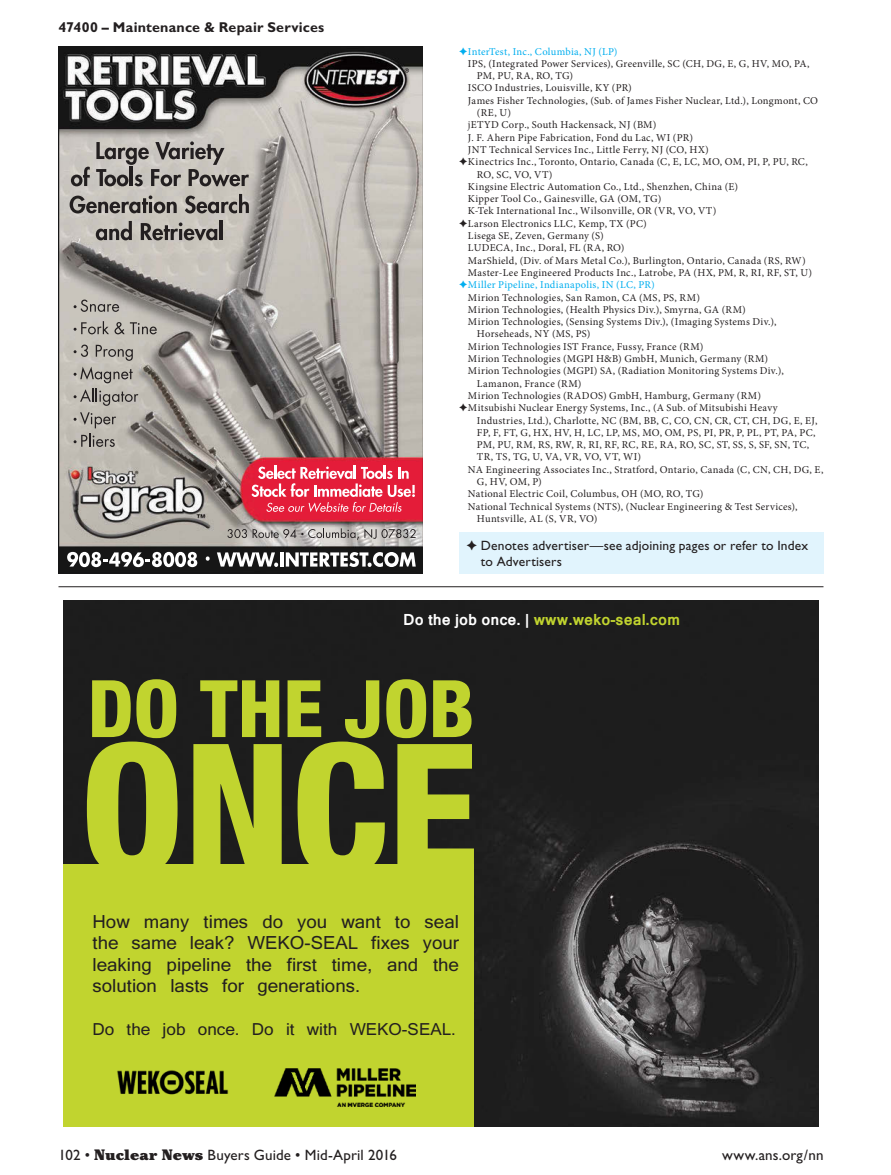
<style>
.page{position:relative;width:891px;height:1175px;background:#fff}
.page>*{position:absolute;margin:0;border:0;box-sizing:border-box;transform-origin:0 0}
.t1{font:800 condensed 180.6px "Helvetica Neue LT Com";color:#c1d42f}
.t2{font:800 condensed 79.35px "Helvetica Neue LT Com";color:#c1d42f}
.t3{font:17.7px/21.6px "Kartika";color:#231f20;text-align:justify}
.t4{font:16.2px "Kartika";color:#231f20}
.t5{font:15px "Gill Sans";letter-spacing:.01em;color:#231f20}
.t6{font:700 15px "Kartika";color:#c1d42f}
.t7{font:700 14.25px "Gill Sans";letter-spacing:.015em;color:#231f20}
.t8{font:13.5px/16.2px "Gill Sans";letter-spacing:.015em;color:#231f20}
.t9{font:10.5px "Minion Pro";letter-spacing:.03em;color:#231f20}
.t10{font:10.5px "Minion Pro";letter-spacing:.03em;color:#00aeef}
.s1{color:#fff}
.s2{font-family:"Cheltenham";font-weight:900}
</style>
<div class="page">
<div style="left:459px;top:532px;width:365px;height:41px;background:#e1f4fd"></div>
<svg style="left:58px;top:46px;width:365px;height:527px;background:#9d8f8d"></svg>
<svg style="left:405px;top:68px;width:4px;height:5px"></svg>
<img style="left:63px;top:600px;width:756px;height:526px">
<div style="left:63px;top:865px;width:411px;height:261px;background:#c1d42f"></div>
<img style="left:274px;top:1068px;width:142px;height:38px">
<img style="left:117px;top:1070px;width:112px;height:25px">
<hr style="left:58px;top:586px;width:766px;height:1px;background:#231f20">
<h3 class="t7" style="left:58px;top:19px;width:267px">47400 – Maintenance &amp; Repair Services</h3>
<p class="t10" style="left:468px;top:44px;width:151px">InterTest, Inc., Columbia, NJ (LP)</p>
<p class="t9" style="left:468px;top:56px;width:343px">IPS, (Integrated Power Services), Greenville, SC (CH, DG, E, G, HV, MO, PA,</p>
<p class="t9" style="left:477px;top:69px;width:98px">PM, PU, RA, RO, TG)</p>
<p class="t9" style="left:468px;top:81px;width:165px">ISCO Industries, Louisville, KY (PR)</p>
<p class="t9" style="left:468px;top:93px;width:352px">James Fisher Technologies, (Sub. of James Fisher Nuclear, Ltd.), Longmont, CO</p>
<p class="t9" style="left:477px;top:106px;width:36px">(RE, U)</p>
<p class="t9" style="left:468px;top:118px;width:190px">jETYD Corp., South Hackensack, NJ (BM)</p>
<p class="t9" style="left:468px;top:130px;width:226px">J. F. Ahern Pipe Fabrication, Fond du Lac, WI (PR)</p>
<p class="t9" style="left:468px;top:142px;width:242px">JNT Technical Services Inc., Little Ferry, NJ (CO, HX)</p>
<p class="t9" style="left:468px;top:155px;width:341px">Kinectrics Inc., Toronto, Ontario, Canada (C, E, LC, MO, OM, PI, P, PU, RC,</p>
<p class="t9" style="left:477px;top:167px;width:77px">RO, SC, VO, VT)</p>
<p class="t9" style="left:468px;top:179px;width:272px">Kingsine Electric Automation Co., Ltd., Shenzhen, China (E)</p>
<p class="t9" style="left:468px;top:192px;width:195px">Kipper Tool Co., Gainesville, GA (OM, TG)</p>
<p class="t9" style="left:468px;top:204px;width:250px">K-Tek International Inc., Wilsonville, OR (VR, VO, VT)</p>
<p class="t9" style="left:468px;top:216px;width:180px">Larson Electronics LLC, Kemp, TX (PC)</p>
<p class="t9" style="left:468px;top:229px;width:137px">Lisega SE, Zeven, Germany (S)</p>
<p class="t9" style="left:468px;top:241px;width:158px">LUDECA, Inc., Doral, FL (RA, RO)</p>
<p class="t9" style="left:468px;top:253px;width:339px">MarShield, (Div. of Mars Metal Co.), Burlington, Ontario, Canada (RS, RW)</p>
<p class="t9" style="left:468px;top:265px;width:346px">Master-Lee Engineered Products Inc., Latrobe, PA (HX, PM, R, RI, RF, ST, U)</p>
<p class="t10" style="left:468px;top:278px;width:188px">Miller Pipeline, Indianapolis, IN (LC, PR)</p>
<p class="t9" style="left:468px;top:290px;width:233px">Mirion Technologies, San Ramon, CA (MS, PS, RM)</p>
<p class="t9" style="left:468px;top:302px;width:279px">Mirion Technologies, (Health Physics Div.), Smyrna, GA (RM)</p>
<p class="t9" style="left:468px;top:315px;width:310px">Mirion Technologies, (Sensing Systems Div.), (Imaging Systems Div.),</p>
<p class="t9" style="left:477px;top:327px;width:115px">Horseheads, NY (MS, PS)</p>
<p class="t9" style="left:468px;top:339px;width:237px">Mirion Technologies IST France, Fussy, France (RM)</p>
<p class="t9" style="left:468px;top:351px;width:302px">Mirion Technologies (MGPI H&amp;B) GmbH, Munich, Germany (RM)</p>
<p class="t9" style="left:468px;top:364px;width:317px">Mirion Technologies (MGPI) SA, (Radiation Monitoring Systems Div.),</p>
<p class="t9" style="left:477px;top:376px;width:106px">Lamanon, France (RM)</p>
<p class="t9" style="left:468px;top:388px;width:295px">Mirion Technologies (RADOS) GmbH, Hamburg, Germany (RM)</p>
<p class="t9" style="left:468px;top:401px;width:311px">Mitsubishi Nuclear Energy Systems, Inc., (A Sub. of Mitsubishi Heavy</p>
<p class="t9" style="left:477px;top:413px;width:342px">Industries, Ltd.), Charlotte, NC (BM, BB, C, CO, CN, CR, CT, CH, DG, E, EJ,</p>
<p class="t9" style="left:477px;top:425px;width:340px">FP, F, FT, G, HX, HV, H, LC, LP, MS, MO, OM, PS, PI, PR, P, PL, PT, PA, PC,</p>
<p class="t9" style="left:477px;top:438px;width:334px">PM, PU, RM, RS, RW, R, RI, RF, RC, RE, RA, RO, SC, ST, SS, S, SF, SN, TC,</p>
<p class="t9" style="left:477px;top:450px;width:166px">TR, TS, TG, U, VA, VR, VO, VT, WI)</p>
<p class="t9" style="left:468px;top:462px;width:357px">NA Engineering Associates Inc., Stratford, Ontario, Canada (C, CN, CH, DG, E,</p>
<p class="t9" style="left:477px;top:474px;width:66px">G, HV, OM, P)</p>
<p class="t9" style="left:468px;top:487px;width:237px">National Electric Coil, Columbus, OH (MO, RO, TG)</p>
<p class="t9" style="left:468px;top:499px;width:331px">National Technical Systems (NTS), (Nuclear Engineering &amp; Test Services),</p>
<p class="t9" style="left:477px;top:511px;width:122px">Huntsville, AL (S, VR, VO)</p>
<p class="t8" style="left:481px;top:537px;width:329px">Denotes advertiser—see adjoining pages or refer to Index to Advertisers</p>
<h3 class="t6" style="left:403px;top:610px;width:279px"><span class="s1">Do the job once. |</span> www.weko-seal.com</h3>
<h2 class="t2" style="left:88px;top:680px;width:388px">DO THE JOB</h2>
<h1 class="t1" style="left:80px;top:744px;width:399px">ONCE</h1>
<h3 class="t3" style="left:92px;top:912px;width:368px">How many times do you want to seal the same leak? WEKO-SEAL fixes your leaking pipeline the first time, and the solution lasts for generations.</h3>
<h3 class="t4" style="left:92px;top:1018px;width:365px">Do the job once. Do it with WEKO-SEAL.</h3>
<h3 class="t5" style="left:58px;top:1146px;width:340px">102 • <span class="s2">Nuclear News</span> Buyers Guide • Mid-April 2016</h3>
<h3 class="t5" style="left:722px;top:1146px;width:103px">www.ans.org/nn</h3>
</div>
